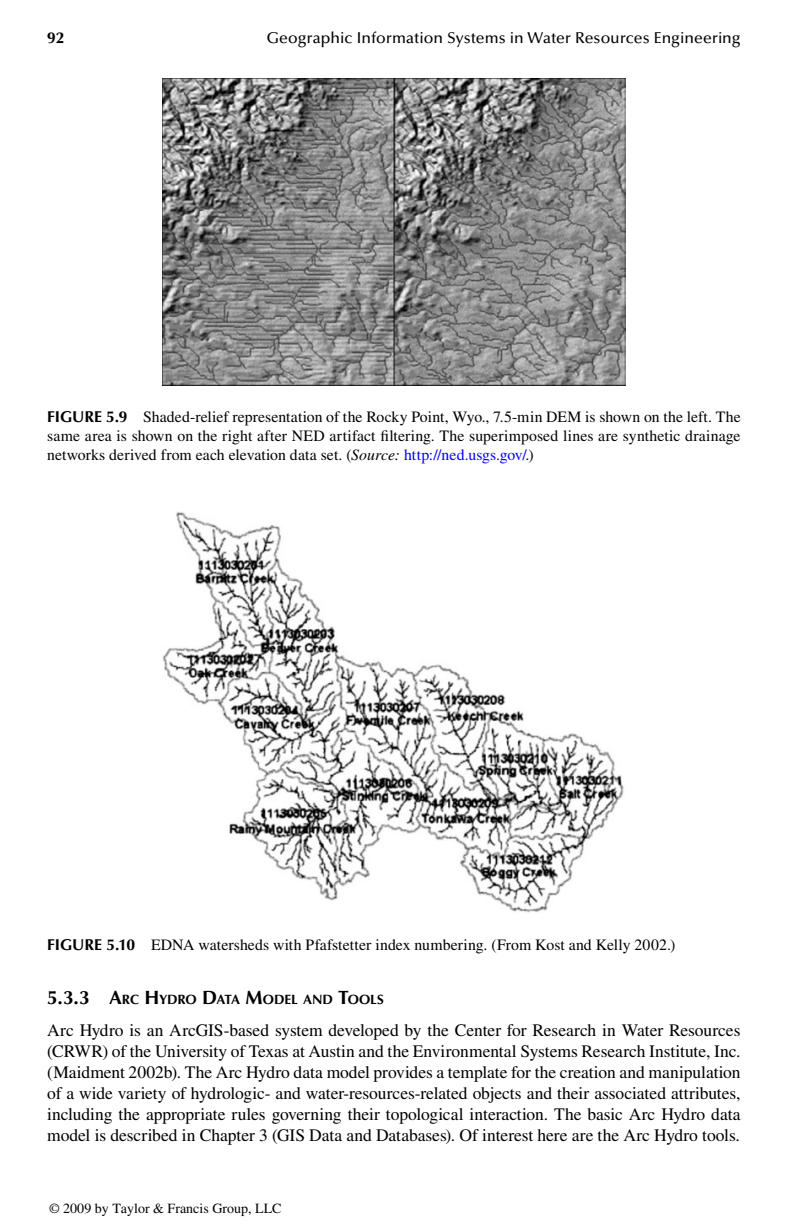
<style>
.page{position:relative;width:788px;height:1229px;background:#fff}
.page>*{position:absolute;margin:0;border:0;box-sizing:border-box;transform-origin:0 0}
.t1{font:17.5px/21px "Times LT Std";letter-spacing:-.005em;color:#000;text-align:justify}
.t2{font:15.75px/18.9px "Times LT Std";letter-spacing:.005em;color:#000;text-align:justify}
.t3{font:500 15.75px "Optima LT Std";color:#000}
.t4{font:700 15.75px "Optima LT Std";color:#000}
.t5{font:14px "Times";color:#000}
.t6{font:700 13.47px "Optima LT Std";letter-spacing:-.005em;color:#000}
.s1{font-family:"Optima LT Std";font-weight:700}
.s2{font-style:italic}
.s3{color:#00f}
.s4{font-size:19.25px}
</style>
<div class="page">
<img style="left:163px;top:79px;width:462px;height:306px">
<img style="left:163px;top:511px;width:461px;height:402px">
<p class="t4" style="left:47px;top:29px;width:19px">92</p>
<p class="t3" style="left:267px;top:29px;width:475px">Geographic Information Systems in Water Resources Engineering</p>
<p class="t2" style="left:47px;top:407px;width:695px"><span class="s1">FIG URE 5.9</span> Shaded-relief representation of the Rocky Point, Wyo., 7.5-min DEM is shown on the left. The same area is shown on the right after NED artifact filtering. The superimposed lines are synthetic drainage networks derived from each elevation data set. (<span class="s2">Source:</span> <span class="s3">http://ned.usgs.gov/</span>.)</p>
<p class="t2" style="left:47px;top:934px;width:629px"><span class="s1">FIG URE 5.10</span> EDNA watersheds with Pfafstetter index numbering. (From Kost and Kelly 2002.)</p>
<p class="t6" style="left:47px;top:992px;width:338px"><span class="s4">5.3.3 A</span>RC <span class="s4">H</span>YDRO <span class="s4">D</span>ATA <span class="s4">M</span>ODEL AND <span class="s4">T</span>OOLS</p>
<p class="t1" style="left:47px;top:1019px;width:694px">Arc Hydro is an ArcGIS-based system developed by the Center for Research in Water Resources (CRWR) of the University of Texas at Austin and the Environmental Systems Research Institute, Inc. (Maidment 2002b). The Arc Hydro data model provides a template for the creation and manipulation of a wide variety of hydrologic- and water-resources-related objects and their associated attributes, including the appropriate rules governing their topological interaction. The basic Arc Hydro data model is described in Chapter 3 (GIS Data and Databases). Of interest here are the Arc Hydro tools.</p>
<p class="t5" style="left:49px;top:1200px;width:234px">© 2009 by Taylor &amp; Francis Group, LLC</p>
</div>
